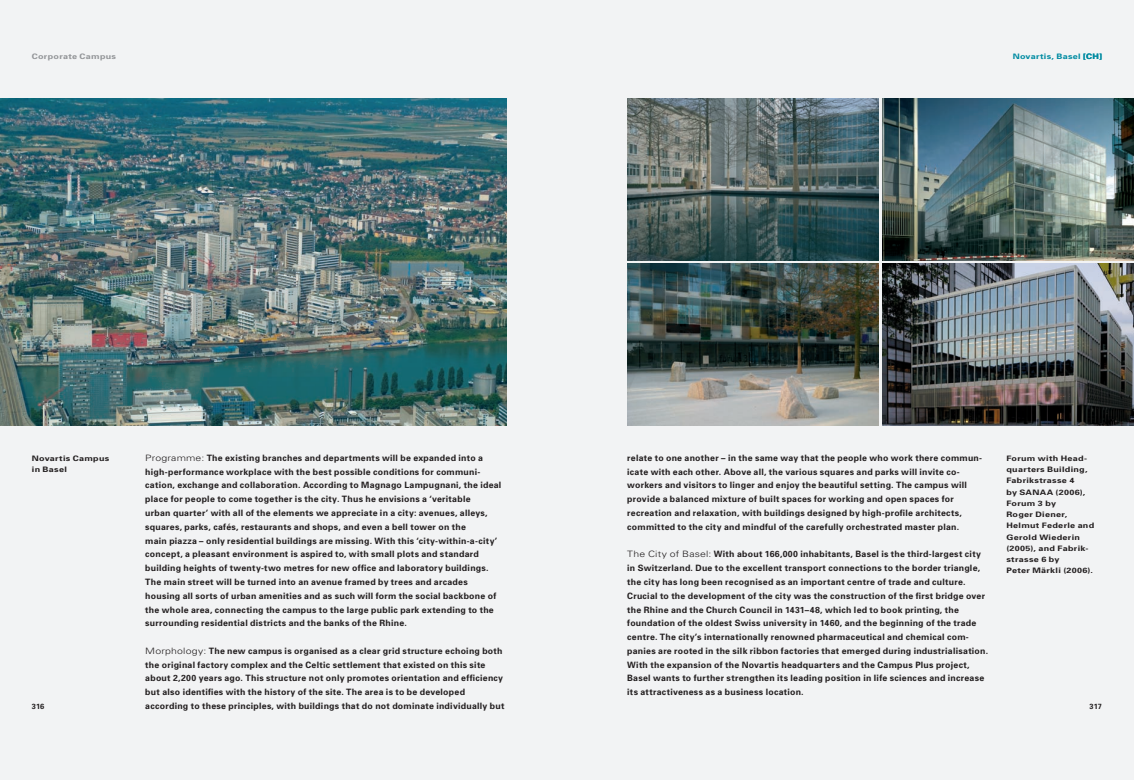
<style>
.page{position:relative;width:1134px;height:780px;background:#f2f3f4}
.page>*{position:absolute;margin:0;border:0;box-sizing:border-box;transform-origin:0 0}
.AH_Text{font:700 8.75px/13.8px "Univers";letter-spacing:.03em;color:#231f20}
.Legende{font:700 7.5px/11.2px "Univers";letter-spacing:.03em;color:#231f20;scale:1.2 1}
.Kolumne_links{font:700 7.5px "Univers";letter-spacing:.03em;color:#939598;scale:1.2 1}
.Kolumne_rechts{font:700 7.5px "Univers";letter-spacing:.035em;color:#008ba2;scale:1.2 1}
.Legende-2{font:700 7.5px "Univers";letter-spacing:.03em;color:#231f20}
.Pagina_links{font:700 7.5px "Univers";color:#231f20}
.s1{font-weight:300}
</style>
<div class="page">
<img style="left:882px;top:98px;width:252px;height:162px">
<img style="left:627px;top:98px;width:252px;height:162px">
<img style="left:627px;top:263px;width:252px;height:162px">
<img style="left:882px;top:263px;width:252px;height:162px">
<img style="left:0;top:98px;width:507px;height:327px">
<p class="Kolumne_links" style="left:32px;top:51px;width:72px">Corporate Campus</p>
<p class="Kolumne_rechts" style="left:1013px;top:51px;width:57px">Novartis, Basel</p>
<p class="AH_Text" style="left:145px;top:450px;width:358px"><span class="s1">Programme:</span> The existing branches and departments will be expanded into a high-performance workplace with the best possible conditions for communi&shy;cation, exchange and collaboration. According to Magnago Lampugnani, the ideal place for people to come together is the city. Thus he envisions a ‘veritable<br>urban quarter’ with all of the elements we appreciate in a city: avenues, alleys, squares, parks, cafés, restaurants and shops, and even a bell tower on the<br>main piazza – only residential buildings are missing. With this ‘city-within-a-city’ concept, a pleasant environment is aspired to, with small plots and standard building heights of twenty-two metres for new office and laboratory buildings.<br>The main street will be turned into an avenue framed by trees and arcades housing all sorts of urban amenities and as such will form the social backbone of the whole area, connecting the campus to the large public park extending to the surrounding residential districts and the banks of the Rhine.</p>
<p class="AH_Text" style="left:145px;top:643px;width:361px"><span class="s1">Morphology:</span> The new campus is organised as a clear grid structure echoing both the original factory complex and the Celtic settlement that existed on this site about 2,200 years ago. This structure not only promotes orientation and efficiency but also identifies with the history of the site. The area is to be developed according to these principles, with buildings that do not dominate individually but</p>
<p class="AH_Text" style="left:627px;top:450px;width:356px">relate to one another – in the same way that the people who work there commun&shy;icate with each other. Above all, the various squares and parks will invite co&shy;workers and visitors to linger and enjoy the beautiful setting. The campus will provide a balanced mixture of built spaces for working and open spaces for recreation and relaxation, with buildings designed by high-profile architects, committed to the city and mindful of the carefully orchestrated master plan.</p>
<p class="AH_Text" style="left:627px;top:547px;width:362px"><span class="s1">The City of Basel:</span> With about 166,000 inhabitants, Basel is the third-largest city in Switzerland. Due to the excellent transport connections to the border triangle, the city has long been recognised as an important centre of trade and culture.<br>Crucial to the development of the city was the construction of the first bridge over the Rhine and the Church Council in 1431–48, which led to book printing, the foundation of the oldest Swiss university in 1460, and the beginning of the trade centre. The city’s internationally renowned pharmaceutical and chemical com&shy;panies are rooted in the silk ribbon factories that emerged during industrialisation.<br>With the expansion of the Novartis headquarters and the Campus Plus project, Basel wants to further strengthen its leading position in life sciences and increase its attractiveness as a business location.</p>
<p class="Legende" style="left:32px;top:452px;width:66px">Novartis Campus in Basel</p>
<p class="Legende" style="left:1006px;top:452px;width:75px">Forum with Head&shy;quarters Building,<br>Fabrikstrasse 4<br>by SANAA (2006),<br>Forum 3 by<br>Roger Diener,<br>Helmut Federle and<br>Gerold Wiederin (2005), and Fabrik&shy;strasse 6 by<br>Peter Märkli (2006).</p>
<p class="Legende-2" style="left:32px;top:701px;width:14px">316</p>
<p class="Pagina_links" style="left:1089px;top:701px;width:14px">317</p>
</div>
